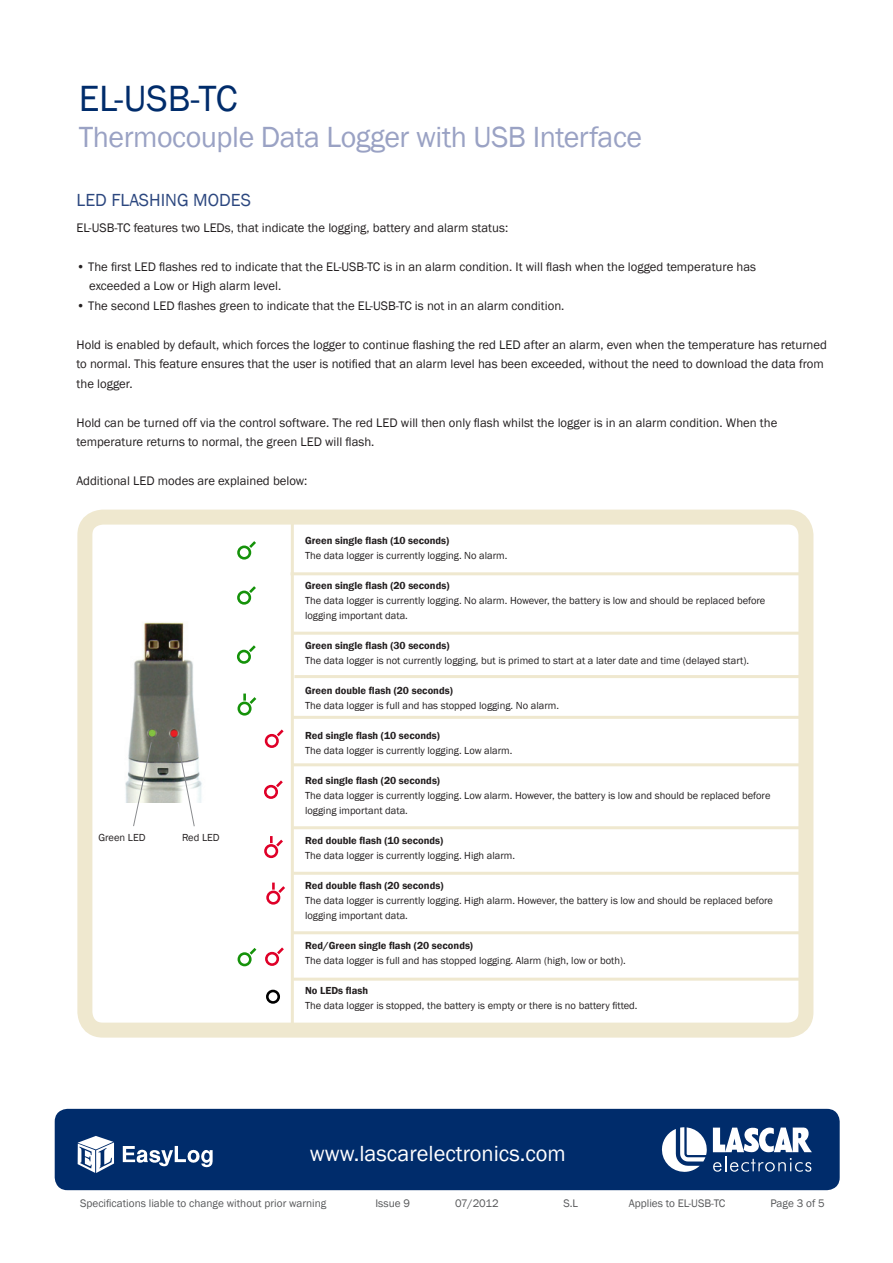
<style>
.page{position:relative;width:893px;height:1263px;background:#fff}
.page>*{position:absolute;margin:0;border:0;box-sizing:border-box;transform-origin:0 0}
.t1{font:37.5px "Franklin Gothic";color:#002c6b}
.t2{font:30px "Franklin Gothic";letter-spacing:-.015em;color:#9aa2c4}
.t3{font:22.5px "Franklin Gothic";color:#fff}
.t4{font:18px "Franklin Gothic";color:#2c477f}
.t5{font:12.75px/19.5px "Franklin Gothic";color:#231f20}
.t6{font:11.25px "Franklin Gothic";color:#57585a}
.t7{font:10.5px/15px "Franklin Gothic";color:#231f20}
.t8{font:600 10.5px "Franklin Gothic";color:#231f20}
</style>
<div class="page">
<div style="left:77px;top:510px;width:736px;height:527px;border:15px solid #efe8cf;border-radius:18px"></div>
<div style="left:237px;top:591px;width:14px;height:14px;border:3px solid #15920a;border-radius:50%"></div>
<svg style="left:246px;top:586px;width:10px;height:10px"></svg>
<div style="left:237px;top:545px;width:14px;height:14px;border:3px solid #15920a;border-radius:50%"></div>
<svg style="left:246px;top:541px;width:10px;height:10px"></svg>
<div style="left:237px;top:650px;width:14px;height:14px;border:3px solid #15920a;border-radius:50%"></div>
<svg style="left:246px;top:645px;width:10px;height:10px"></svg>
<div style="left:238px;top:701px;width:14px;height:14px;border:3px solid #15920a;border-radius:50%"></div>
<svg style="left:243px;top:693px;width:14px;height:14px"></svg>
<div style="left:265px;top:734px;width:14px;height:14px;border:3px solid #df0028;border-radius:50%"></div>
<svg style="left:274px;top:729px;width:10px;height:10px"></svg>
<div style="left:264px;top:785px;width:14px;height:14px;border:3px solid #df0028;border-radius:50%"></div>
<svg style="left:273px;top:780px;width:10px;height:10px"></svg>
<div style="left:266px;top:990px;width:14px;height:14px;border:3px solid #000;border-radius:50%"></div>
<hr style="left:291px;top:513px;width:3px;height:513px;background:#efe8cf">
<hr style="left:291px;top:572px;width:517px;height:3px;background:#efe8cf">
<hr style="left:293px;top:632px;width:513px;height:3px;background:#efe8cf">
<hr style="left:293px;top:716px;width:510px;height:3px;background:#efe8cf">
<hr style="left:292px;top:763px;width:516px;height:3px;background:#efe8cf">
<hr style="left:293px;top:826px;width:513px;height:3px;background:#efe8cf">
<hr style="left:293px;top:931px;width:513px;height:3px;background:#efe8cf">
<hr style="left:293px;top:978px;width:513px;height:3px;background:#efe8cf">
<hr style="left:293px;top:872px;width:510px;height:3px;background:#efe8cf">
<div style="left:264px;top:844px;width:14px;height:14px;border:3px solid #df0028;border-radius:50%"></div>
<svg style="left:270px;top:836px;width:13px;height:13px"></svg>
<div style="left:266px;top:890px;width:14px;height:14px;border:3px solid #df0028;border-radius:50%"></div>
<svg style="left:272px;top:882px;width:13px;height:14px"></svg>
<div style="left:265px;top:952px;width:14px;height:14px;border:3px solid #df0028;border-radius:50%"></div>
<svg style="left:274px;top:947px;width:10px;height:10px"></svg>
<div style="left:238px;top:952px;width:14px;height:14px;border:3px solid #15920a;border-radius:50%"></div>
<svg style="left:247px;top:948px;width:10px;height:9px"></svg>
<img style="left:125px;top:622px;width:77px;height:181px">
<svg style="left:133px;top:741px;width:19px;height:86px"></svg>
<svg style="left:177px;top:741px;width:18px;height:86px"></svg>
<div style="left:55px;top:1109px;width:785px;height:81px;background:#002c6b;border-radius:13px"></div>
<svg style="left:713px;top:1127px;width:99px;height:45px"></svg>
<svg style="left:662px;top:1127px;width:45px;height:45px"></svg>
<svg style="left:123px;top:1146px;width:90px;height:21px"></svg>
<svg style="left:78px;top:1136px;width:36px;height:37px"></svg>
<hr style="left:294px;top:675px;width:511px;height:3px;background:#efe8cf">
<p class="t1" style="left:79px;top:76px;width:160px">EL-USB-TC</p>
<p class="t2" style="left:79px;top:119px;width:565px">Thermocouple Data Logger with USB Interface</p>
<p class="t4" style="left:77px;top:189px;width:176px">LED FLASHING MODES</p>
<p class="t5" style="left:77px;top:218px;width:433px">EL-USB-TC features two LEDs, that indicate the logging, battery and alarm status:</p>
<p class="t5" style="left:77px;top:257px;width:681px">• The first LED flashes red to indicate that the EL-USB-TC is in an alarm condition. It will flash when the logged temperature has</p>
<p class="t5" style="left:89px;top:276px;width:193px">exceeded a Low or High alarm level.</p>
<p class="t5" style="left:77px;top:296px;width:489px">• The second LED flashes green to indicate that the EL-USB-TC is not in an alarm condition.</p>
<p class="t5" style="left:77px;top:335px;width:752px">Hold is enabled by default, which forces the logger to continue flashing the red LED after an alarm, even when the temperature has returned</p>
<p class="t5" style="left:77px;top:354px;width:749px">to normal. This feature ensures that the user is notified that an alarm level has been exceeded, without the need to download the data from the logger.</p>
<p class="t5" style="left:77px;top:413px;width:702px">Hold can be turned off via the control software. The red LED will then only flash whilst the logger is in an alarm condition. When the</p>
<p class="t5" style="left:77px;top:432px;width:299px">temperature returns to normal, the green LED will flash.</p>
<p class="t5" style="left:77px;top:471px;width:232px">Additional LED modes are explained below:</p>
<p class="t7" style="left:98px;top:830px;width:49px">Green LED</p>
<p class="t7" style="left:182px;top:830px;width:39px">Red LED</p>
<p class="t8" style="left:305px;top:534px;width:146px">Green single flash (10 seconds)</p>
<p class="t7" style="left:305px;top:549px;width:204px">The data logger is currently logging. No alarm.</p>
<p class="t8" style="left:305px;top:579px;width:146px">Green single flash (20 seconds)</p>
<p class="t7" style="left:305px;top:594px;width:462px">The data logger is currently logging. No alarm. However, the battery is low and should be replaced before</p>
<p class="t7" style="left:305px;top:609px;width:104px">logging important data.</p>
<p class="t8" style="left:305px;top:639px;width:146px">Green single flash (30 seconds)</p>
<p class="t7" style="left:305px;top:654px;width:445px">The data logger is not currently logging, but is primed to start at a later date and time (delayed start).</p>
<p class="t8" style="left:305px;top:684px;width:149px">Green double flash (20 seconds)</p>
<p class="t7" style="left:305px;top:699px;width:255px">The data logger is full and has stopped logging. No alarm.</p>
<p class="t8" style="left:305px;top:729px;width:136px">Red single flash (10 seconds)</p>
<p class="t7" style="left:305px;top:744px;width:209px">The data logger is currently logging. Low alarm.</p>
<p class="t8" style="left:305px;top:774px;width:136px">Red single flash (20 seconds)</p>
<p class="t7" style="left:305px;top:789px;width:467px">The data logger is currently logging. Low alarm. However, the battery is low and should be replaced before logging important data.</p>
<p class="t8" style="left:305px;top:834px;width:140px">Red double flash (10 seconds)</p>
<p class="t7" style="left:305px;top:849px;width:211px">The data logger is currently logging. High alarm.</p>
<p class="t8" style="left:305px;top:879px;width:140px">Red double flash (20 seconds)</p>
<p class="t7" style="left:305px;top:894px;width:469px">The data logger is currently logging. High alarm. However, the battery is low and should be replaced before logging important data.</p>
<p class="t8" style="left:305px;top:939px;width:169px">Red/Green single flash (20 seconds)</p>
<p class="t7" style="left:305px;top:954px;width:322px">The data logger is full and has stopped logging. Alarm (high, low or both).</p>
<p class="t8" style="left:305px;top:984px;width:64px">No LEDs flash</p>
<p class="t7" style="left:305px;top:999px;width:334px">The data logger is stopped, the battery is empty or there is no battery fitted.</p>
<p class="t3" style="left:310px;top:1139px;width:258px">www.lascarelectronics.com</p>
<p class="t6" style="left:80px;top:1197px;width:248px">Specifications liable to change without prior warning</p>
<p class="t6" style="left:375px;top:1197px;width:36px">Issue 9</p>
<p class="t6" style="left:455px;top:1197px;width:45px">07/2012</p>
<p class="t6" style="left:563px;top:1197px;width:16px">S.L</p>
<p class="t6" style="left:629px;top:1197px;width:98px">Applies to EL-USB-TC</p>
<p class="t6" style="left:770px;top:1197px;width:56px">Page 3 of 5</p>
</div>
